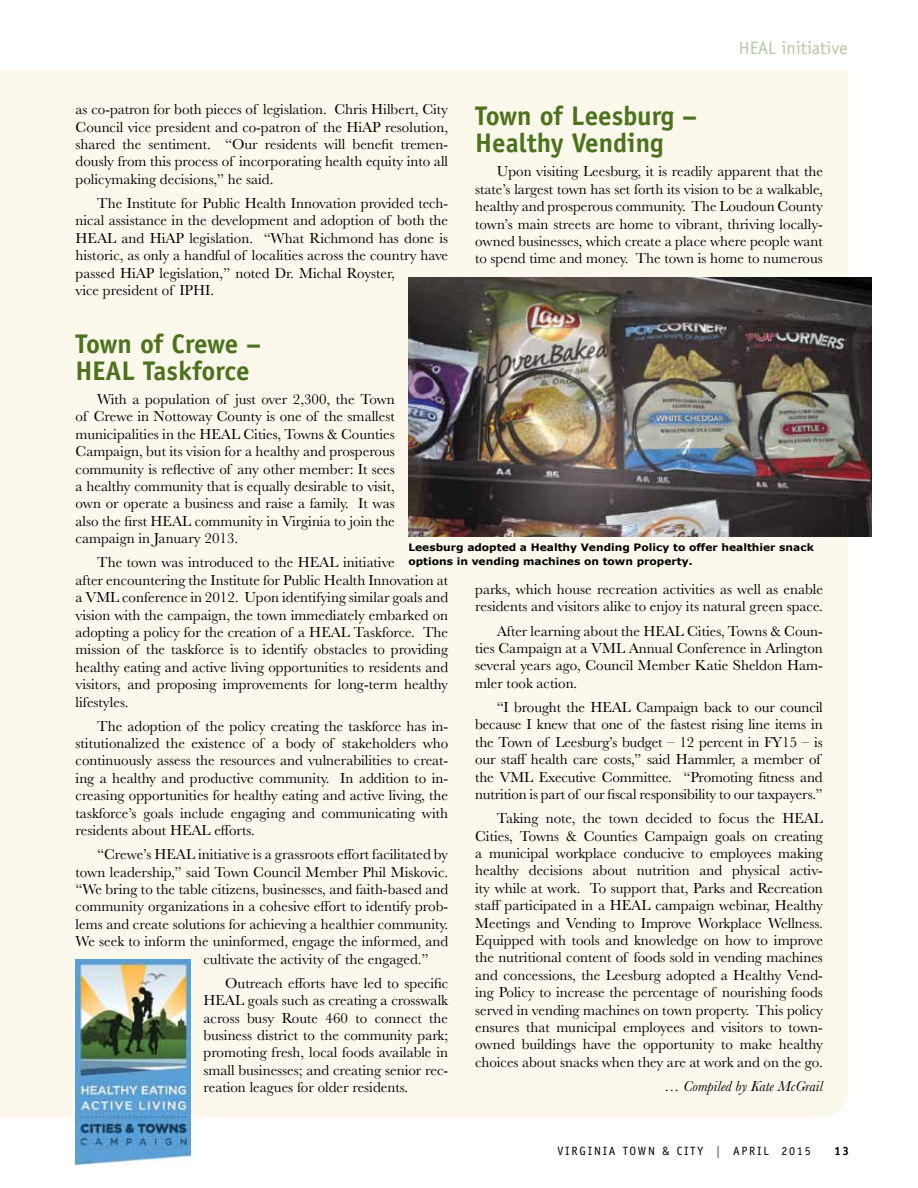
<style>
.page{position:relative;width:918px;height:1188px;background:#fff}
.page>*{position:absolute;margin:0;border:0;box-sizing:border-box;transform-origin:0 0}
.t1{font:700 27px/27px "Officina Sans";color:#4b721d}
.t2{font:18px "Officina Sans";color:#b7c6a5}
.t3{font:15px/17.4px "Baskerville";color:#000;text-align:justify}
.t4{font:italic 15px "Baskerville";color:#000}
.t5{font:12px "Officina Sans";letter-spacing:.15em;color:#000}
.t6{font:700 12px "Officina Sans";color:#000}
.t7{font:700 10.2px/13.5px "Verdana";color:#000;scale:1.05 1}
.s1{font-weight:700;color:#597b7c}
</style>
<div class="page">
<div style="left:0;top:70px;width:848px;height:1048px;background:#fdf8ec"></div>
<img style="left:408px;top:278px;width:464px;height:259px">
<img style="left:76px;top:959px;width:114px;height:205px">
<p class="t2" style="left:739px;top:37px;width:111px">HEAL INITIATIVE</p>
<p class="t3" style="left:76px;top:101px;width:374px">as co-patron for both pieces of legislation. Chris Hilbert, City Council vice president and co-patron of the HiAP resolution, shared the sentiment. “Our residents will benefit tremen&shy;dously from this process of incorporating health equity into all policymaking decisions,” he said.</p>
<p class="t3" style="left:76px;top:195px;width:374px;text-align:left;text-indent:22px">The Institute for Public Health Innovation provided tech&shy;nical assistance in the development and adoption of both the HEAL and HiAP legislation. “What Richmond has done is historic, as only a handful of localities across the country have passed HiAP legislation,” noted Dr. Michal Royster,<br>vice president of IPHI.</p>
<h1 class="t1" style="left:76px;top:330px;width:187px">Town of Crewe –<br>HEAL Taskforce</h1>
<p class="t3" style="left:76px;top:391px;width:321px;text-indent:22px">With a population of just over 2,300, the Town of Crewe in Nottoway County is one of the smallest municipalities in the HEAL Cities, Towns &amp; Counties Campaign, but its vision for a healthy and prosperous community is reflective of any other member: It sees a healthy community that is equally desirable to visit, own or operate a business and raise a family. It was also the first HEAL community in Virginia to join the campaign in January 2013.</p>
<p class="t3" style="left:76px;top:554px;width:374px;text-align:left;text-indent:22px">The town was introduced to the HEAL initiative<br>after encountering the Institute for Public Health Innovation at a VML conference in 2012. Upon identifying similar goals and vision with the campaign, the town immediately embarked on adopting a policy for the creation of a HEAL Taskforce. The mission of the taskforce is to identify obstacles to providing healthy eating and active living opportunities to residents and visitors, and proposing improvements for long-term healthy lifestyles.</p>
<p class="t3" style="left:76px;top:717px;width:374px;text-indent:22px">The adoption of the policy creating the taskforce has in&shy;stitutionalized the existence of a body of stakeholders who continuously assess the resources and vulnerabilities to creat&shy;ing a healthy and productive community. In addition to in&shy;creasing opportunities for healthy eating and active living, the taskforce’s goals include engaging and communicating with residents about HEAL efforts.</p>
<p class="t3" style="left:97px;top:846px;width:353px">“Crewe’s HEAL initiative is a grassroots effort facilitated by</p>
<p class="t3" style="left:76px;top:863px;width:374px">town leadership,” said Town Council Member Phil Miskovic.</p>
<p class="t3" style="left:76px;top:881px;width:374px">“We bring to the table citizens, businesses, and faith-based and</p>
<p class="t3" style="left:76px;top:898px;width:374px">community organizations in a cohesive effort to identify prob-</p>
<p class="t3" style="left:76px;top:916px;width:374px">lems and create solutions for achieving a healthier community.</p>
<p class="t3" style="left:76px;top:933px;width:374px">We seek to inform the uninformed, engage the informed, and</p>
<p class="t3" style="left:204px;top:950px;width:226px">cultivate the activity of the engaged.”</p>
<p class="t3" style="left:204px;top:974px;width:246px;text-indent:22px">Outreach efforts have led to specific HEAL goals such as creating a crosswalk across busy Route 460 to connect the business district to the community park; promoting fresh, local foods available in small businesses; and creating senior rec&shy;reation leagues for older residents.</p>
<h1 class="t1" style="left:475px;top:102px;width:224px">Town of Leesburg –<br>Healthy Vending</h1>
<p class="t3" style="left:475px;top:163px;width:349px;text-indent:22px">Upon visiting Leesburg, it is readily apparent that the state’s largest town has set forth its vision to be a walkable, healthy and prosperous community. The Loudoun County town’s main streets are home to vibrant, thriving locally&shy;owned businesses, which create a place where people want to spend time and money. The town is home to numerous</p>
<p class="t7" style="left:408px;top:540px;width:388px">Leesburg adopted a Healthy Vending Policy to offer healthier snack options in vending machines on town property.</p>
<p class="t3" style="left:475px;top:581px;width:349px">parks, which house recreation activities as well as enable residents and visitors alike to enjoy its natural green space.</p>
<p class="t3" style="left:475px;top:622px;width:349px;text-indent:22px">After learning about the HEAL Cities, Towns &amp; Coun&shy;ties Campaign at a VML Annual Conference in Arlington several years ago, Council Member Katie Sheldon Ham&shy;mler took action.</p>
<p class="t3" style="left:475px;top:699px;width:349px;text-align:left;text-indent:22px">“I brought the HEAL Campaign back to our council because I knew that one of the fastest rising line items in the Town of Leesburg’s budget – 12 percent in FY15 – is our staff health care costs,” said Hammler, a member of the VML Executive Committee. “Promoting fitness and nutrition is part of our fiscal responsibility to our taxpayers.”</p>
<p class="t3" style="left:475px;top:810px;width:349px;text-indent:22px">Taking note, the town decided to focus the HEAL Cities, Towns &amp; Counties Campaign goals on creating a municipal workplace conducive to employees making healthy decisions about nutrition and physical activ&shy;ity while at work. To support that, Parks and Recreation staff participated in a HEAL campaign webinar, Healthy Meetings and Vending to Improve Workplace Wellness.<br>Equipped with tools and knowledge on how to improve the nutritional content of foods sold in vending machines and concessions, the Leesburg adopted a Healthy Vend&shy;ing Policy to increase the percentage of nourishing foods served in vending machines on town property. This policy ensures that municipal employees and visitors to town&shy;owned buildings have the opportunity to make healthy choices about snacks when they are at work and on the go.</p>
<p class="t4" style="left:665px;top:1076px;width:159px">… Compiled by Kate McGrail</p>
<p class="t5" style="left:557px;top:1144px;width:39px">VIR GINIA</p>
<p class="t5" style="left:623px;top:1144px;width:119px">TOWN &amp; CIT Y <span class="s1">|</span> APRIL</p>
<p class="t5" style="left:781px;top:1144px;width:31px">2015</p>
<p class="t6" style="left:834px;top:1144px;width:17px">13</p>
</div>
